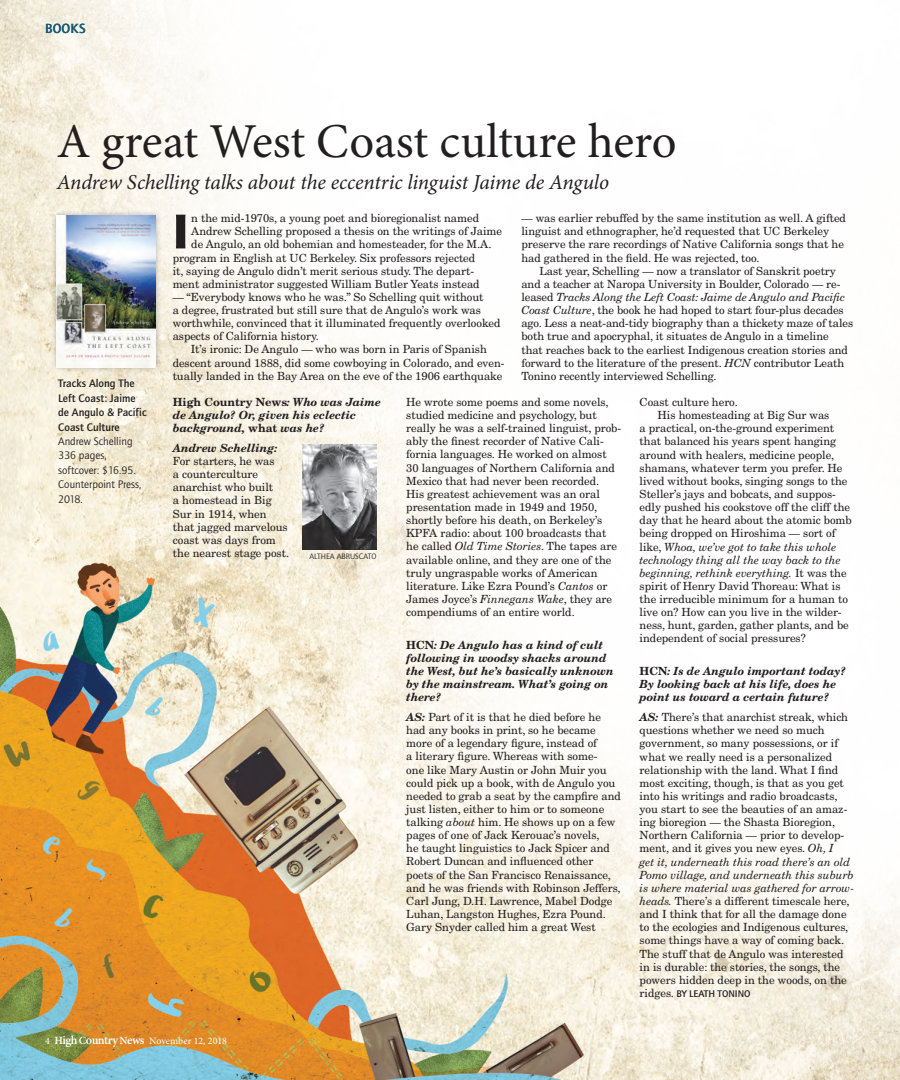
<style>
.page{position:relative;width:900px;height:1080px;background:#fff}
.page>*{position:absolute;margin:0;border:0;box-sizing:border-box;transform-origin:0 0}
.t1{font:900 50.62px "Quay Sans";color:#231f20}
.t2{font:48.75px "Minion Pro";letter-spacing:-.005em;color:#231f20}
.t3{font:italic 21.25px "Minion Pro";letter-spacing:-.01em;color:#231f20}
.t4{font:500 13.75px "ITC Quay Sans";letter-spacing:.015em;color:#1b5c74}
.t5{font:11.25px/13.1px "New Century Schlbk";letter-spacing:-.005em;color:#231f20}
.t6{font:italic 700 11.25px/13.1px "New Century Schlbk";letter-spacing:-.005em;color:#231f20}
.t7{font:italic 11.25px "New Century Schlbk";letter-spacing:-.005em;color:#231f20}
.t8{font:11.25px/14.4px "ITC Quay Sans";color:#231f20}
.t9{font:10px "Minion Pro";color:#fff}
.t10{font:500 10px "ITC Quay Sans";letter-spacing:-.005em;color:#231f20}
.t11{font:8.12px "ITC Quay Sans";color:#231f20}
.s1{font-weight:500}
.s2{font-style:normal}
.s3{font-style:italic}
.s4{font-weight:700;font-style:italic}
.s5{font-family:"New Century Schlbk";font-weight:400;font-size:11.25px}
.s6{font-weight:600;font-size:11px}
.s7{font-weight:600;font-size:12.25px}
</style>
<div class="page">
<img style="left:0;top:0;width:900px;height:1080px">
<div style="left:50px;top:210px;width:111px;height:163px;background:#231f20;opacity:.35"></div>
<img style="left:57px;top:216px;width:98px;height:151px">
<img style="left:303px;top:444px;width:73px;height:105px">
<p class="t4" style="left:45px;top:21px;width:42px">BOOKS</p>
<p class="t2" style="left:57px;top:108px;width:621px">A great West Coast culture hero</p>
<p class="t3" style="left:57px;top:168px;width:554px">Andrew Schelling talks about the eccentric linguist Jaime de Angulo</p>
<p class="t8" style="left:58px;top:377px;width:90px"><span class="s1">Tracks Along The<br>Left Coast: Jaime de Angulo &amp; Pacific<br>Coast Culture<br></span>Andrew Schelling<br>336 pages, softcover: $16.95.<br>Counterpoint Press,<br>2018.</p>
<p class="t1" style="left:173px;top:202px;width:18px">I</p>
<p class="t5" style="left:191px;top:212px;width:289px">n the mid-1970s, a young poet and bioregionalist named</p>
<p class="t5" style="left:191px;top:225px;width:312px">Andrew Schelling proposed a thesis on the writings of Jaime</p>
<p class="t5" style="left:191px;top:238px;width:302px">de Angulo, an old bohemian and homesteader, for the M.A.</p>
<p class="t5" style="left:173px;top:251px;width:304px">program in English at UC Berkeley. Six professors rejected</p>
<p class="t5" style="left:173px;top:264px;width:303px">it, saying de Angulo didn’t merit serious study. The depart-</p>
<p class="t5" style="left:173px;top:277px;width:309px">ment administrator suggested William Butler Yeats instead</p>
<p class="t5" style="left:173px;top:290px;width:312px">— “Everybody knows who he was.” So Schelling quit without</p>
<p class="t5" style="left:173px;top:304px;width:310px">a degree, frustrated but still sure that de Angulo’s work was</p>
<p class="t5" style="left:173px;top:317px;width:330px">worthwhile, convinced that it illuminated frequently overlooked</p>
<p class="t5" style="left:173px;top:330px;width:148px">aspects of California history.</p>
<p class="t5" style="left:191px;top:343px;width:298px">It’s ironic: De Angulo — who was born in Paris of Spanish</p>
<p class="t5" style="left:173px;top:356px;width:334px">descent around 1888, did some cowboying in Colorado, and even-</p>
<p class="t5" style="left:173px;top:369px;width:331px">tually landed in the Bay Area on the eve of the 1906 earthquake</p>
<p class="t5" style="left:521px;top:212px;width:326px">— was earlier rebuffed by the same institution as well. A gifted</p>
<p class="t5" style="left:521px;top:225px;width:309px">linguist and ethnographer, he’d requested that UC Berkeley</p>
<p class="t5" style="left:521px;top:238px;width:324px">preserve the rare recordings of Native California songs that he</p>
<p class="t5" style="left:521px;top:251px;width:240px">had gathered in the field. He was rejected, too.</p>
<p class="t5" style="left:539px;top:264px;width:298px">Last year, Schelling — now a translator of Sanskrit poetry</p>
<p class="t5" style="left:521px;top:277px;width:320px">and a teacher at Naropa University in Boulder, Colorado — re-</p>
<p class="t7" style="left:521px;top:290px;width:325px"><span class="s2">leased</span> Tracks Along the Left Coast: Jaime de Angulo and Pacific</p>
<p class="t5" style="left:521px;top:304px;width:324px"><span class="s3">Coast Culture</span>, the book he had hoped to start four-plus decades</p>
<p class="t5" style="left:521px;top:317px;width:333px">ago. Less a neat-and-tidy biography than a thickety maze of tales</p>
<p class="t5" style="left:521px;top:330px;width:309px">both true and apocryphal, it situates de Angulo in a timeline</p>
<p class="t5" style="left:521px;top:343px;width:328px">that reaches back to the earliest Indigenous creation stories and</p>
<p class="t5" style="left:521px;top:356px;width:324px">forward to the literature of the present. <span class="s3">HCN</span> contributor Leath</p>
<p class="t5" style="left:521px;top:369px;width:197px">Tonino recently interviewed Schelling.</p>
<p class="t6" style="left:173px;top:395px;width:209px"><span class="s2">High Country News</span>: Who was Jaime de Angulo? Or, given his eclectic background, <span class="s2">what</span> was he?</p>
<p class="t5" style="left:173px;top:441px;width:118px"><span class="s4">Andrew Schelling:<br></span>For starters, he was<br>a counterculture anarchist who built<br>a homestead in Big<br>Sur in 1914, when that jagged marvelous coast was days from the nearest stage post.</p>
<p class="t11" style="left:309px;top:552px;width:68px">ALTHEA ABRUSCATO</p>
<p class="t5" style="left:406px;top:395px;width:216px">He wrote some poems and some novels, studied medicine and psychology, but really he was a self-trained linguist, prob&shy;ably the finest recorder of Native Cali&shy;fornia languages. He worked on almost 30 languages of Northern California and Mexico that had never been recorded.<br>His greatest achievement was an oral presentation made in 1949 and 1950, shortly before his death, on Berkeley’s KPFA radio: about 100 broadcasts that he called <span class="s3">Old Time Stories</span>. The tapes are available online, and they are one of the truly ungraspable works of American literature. Like Ezra Pound’s <span class="s3">Cantos</span> or James Joyce’s <span class="s3">Finnegans Wake</span>, they are compendiums of an entire world.</p>
<p class="t6" style="left:406px;top:638px;width:209px"><span class="s2">HCN</span>: De Angulo has a kind of cult following in woodsy shacks around the West, but he’s basically unknown by the mainstream. What’s going on there?</p>
<p class="t5" style="left:406px;top:710px;width:216px"><span class="s4">AS:</span> Part of it is that he died before he had any books in print, so he became more of a legendary figure, instead of<br>a literary figure. Whereas with some-<br>one like Mary Austin or John Muir you could pick up a book, with de Angulo you needed to grab a seat by the campfire and just listen, either to him or to someone talking <span class="s3">about</span> him. He shows up on a few pages of one of Jack Kerouac’s novels,<br>he taught linguistics to Jack Spicer and Robert Duncan and influenced other poets of the San Francisco Renaissance, and he was friends with Robinson Jeffers, Carl Jung, D.H. Lawrence, Mabel Dodge Luhan, Langston Hughes, Ezra Pound.<br>Gary Snyder called him a great West</p>
<p class="t5" style="left:640px;top:396px;width:100px">Coast culture hero.</p>
<p class="t5" style="left:658px;top:409px;width:173px">His homesteading at Big Sur was</p>
<p class="t5" style="left:640px;top:422px;width:196px">a practical, on-the-ground experiment</p>
<p class="t5" style="left:640px;top:435px;width:198px">that balanced his years spent hanging</p>
<p class="t5" style="left:640px;top:448px;width:196px">around with healers, medicine people,</p>
<p class="t5" style="left:640px;top:461px;width:204px">shamans, whatever term you prefer. He</p>
<p class="t5" style="left:640px;top:474px;width:209px">lived without books, singing songs to the</p>
<p class="t5" style="left:640px;top:487px;width:198px">Steller’s jays and bobcats, and suppos-</p>
<p class="t5" style="left:640px;top:501px;width:212px">edly pushed his cookstove off the cliff the</p>
<p class="t5" style="left:640px;top:514px;width:214px">day that he heard about the atomic bomb</p>
<p class="t5" style="left:640px;top:527px;width:197px">being dropped on Hiroshima — sort of</p>
<p class="t7" style="left:640px;top:540px;width:198px"><span class="s2">like,</span> Whoa, we’ve got to take this whole</p>
<p class="t7" style="left:640px;top:553px;width:203px">technology thing all the way back to the</p>
<p class="t7" style="left:640px;top:566px;width:209px">beginning, rethink everything. <span class="s2">It was the</span></p>
<p class="t5" style="left:640px;top:579px;width:202px">spirit of Henry David Thoreau: What is</p>
<p class="t5" style="left:640px;top:592px;width:210px">the irreducible minimum for a human to</p>
<p class="t5" style="left:640px;top:606px;width:203px">live on? How can you live in the wilder-</p>
<p class="t5" style="left:640px;top:619px;width:211px">ness, hunt, garden, gather plants, and be</p>
<p class="t5" style="left:640px;top:632px;width:168px">independent of social pressures?</p>
<p class="t6" style="left:640px;top:665px;width:208px"><span class="s2">HCN</span>: Is de Angulo important today?<br>By looking back at his life, does he point us toward a certain future?</p>
<p class="t5" style="left:640px;top:711px;width:216px"><span class="s4">AS:</span> There’s that anarchist streak, which questions whether we need so much government, so many possessions, or if what we really need is a personalized relationship with the land. What I find most exciting, though, is that as you get into his writings and radio broadcasts, you start to see the beauties of an amaz&shy;ing bioregion — the Shasta Bioregion, Northern California — prior to develop&shy;ment, and it gives you new eyes. <span class="s3">Oh, I<br>get it, underneath this road there’s an old Pomo village, and underneath this suburb is where material was gathered for arrow&shy;heads.</span> There’s a different timescale here, and I think that for all the damage done to the ecologies and Indigenous cultures, some things have a way of coming back.<br>The stuff that de Angulo was interested in is durable: the stories, the songs, the powers hidden deep in the woods, on the</p>
<p class="t10" style="left:640px;top:988px;width:112px"><span class="s5">ridges.</span> BY LEATH TONINO</p>
<p class="t9" style="left:45px;top:1034px;width:184px">4 <span class="s6">H</span><span class="s7">igh</span><span class="s6">C</span><span class="s7">ountry</span><span class="s6">N</span><span class="s7">ews</span> November 12, 2018</p>
</div>
